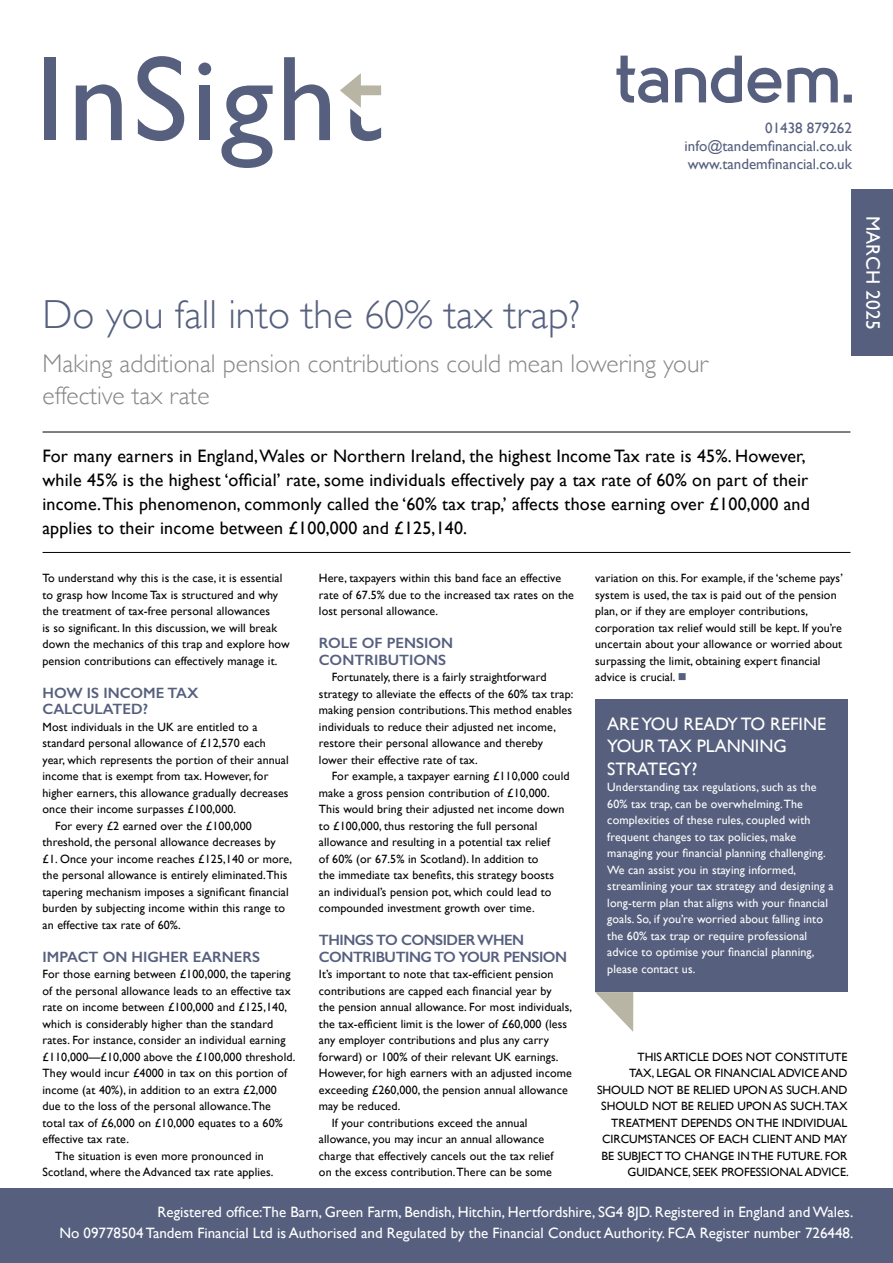
<style>
.page{position:relative;width:893px;height:1263px;background:#fff}
.page>*{position:absolute;margin:0;border:0;box-sizing:border-box;transform-origin:0 0}
.t1{font:300 40.5px "Gill Sans";color:#56607e}
.t2{font:300 25.5px/31.5px "Gill Sans";color:#878787}
.t3{font:19.5px "Gill Sans";letter-spacing:.01em;color:#fff}
.t4{font:18px/24px "Gill Sans";letter-spacing:.01em;color:#000}
.t5{font:18px/22.5px "Gill Sans";color:#fff}
.t6{font:15px/21px "Gill Sans";color:#fff;text-align:right}
.t7{font:600 15px/16.5px "Gill Sans";color:#56607e}
.t8{font:15px/18px "Gill Sans";color:#56607e;text-align:justify}
.t9{font:600 15px/16.5px "Gill Sans";letter-spacing:-.03em;color:#56607e}
.t10{font:12px/16.5px "Gill Sans";letter-spacing:.01em;color:#000}
.t11{font:12px/16.5px "Gill Sans";letter-spacing:.01em;color:#fff}
.s1{color:#56607e}
</style>
<div class="page">
<hr style="left:43px;top:432px;width:807px;height:1px;background:#000">
<hr style="left:43px;top:552px;width:807px;height:1px;background:#000">
<svg style="left:595px;top:992px;width:38px;height:40px"></svg>
<div style="left:595px;top:699px;width:252px;height:293px;background:#56607e"></div>
<div style="left:0;top:1188px;width:893px;height:75px;background:#56607e"></div>
<svg style="left:616px;top:56px;width:236px;height:47px"></svg>
<div style="left:44px;top:57px;width:12px;height:83px;background:#56607e"></div>
<svg style="left:137px;top:56px;width:47px;height:85px"></svg>
<div style="left:199px;top:86px;width:11px;height:54px;background:#56607e"></div>
<svg style="left:76px;top:84px;width:46px;height:56px"></svg>
<svg style="left:221px;top:86px;width:52px;height:82px"></svg>
<svg style="left:198px;top:63px;width:13px;height:12px"></svg>
<svg style="left:284px;top:57px;width:46px;height:83px"></svg>
<svg style="left:340px;top:73px;width:41px;height:68px"></svg>
<div style="left:852px;top:190px;width:41px;height:166px;background:#56607e"></div>
<p class="t8" style="left:685px;top:119px;width:169px;text-indent:81px">01438 879262 info@tandemfinancial.co.uk www.tandemfinancial.co.uk</p>
<h1 class="t1" style="left:43px;top:291px;width:539px">Do you fall into the 60% tax trap?</h1>
<h2 class="t2" style="left:43px;top:348px;width:667px">Making additional pension contributions could mean lowering your effective tax rate</h2>
<h3 class="t3" style="left:884px;top:216px;width:116px;rotate:90deg">MARCH 2025</h3>
<p class="t4" style="left:43px;top:444px;width:769px">For many earners in England, Wales or Northern Ireland, the highest Income Tax rate is 45%. However, while 45% is the highest ‘official’ rate, some individuals effectively pay a tax rate of 60% on part of their income. This phenomenon, commonly called the ‘60% tax trap,’ affects those earning over £100,000 and applies to their income between £100,000 and £125,140.</p>
<p class="t10" style="left:43px;top:570px;width:249px">To understand why this is the case, it is essential to grasp how Income Tax is structured and why the treatment of tax-free personal allowances<br>is so significant. In this discussion, we will break down the mechanics of this trap and explore how pension contributions can effectively manage it.</p>
<p class="t7" style="left:43px;top:684px;width:158px">HOW IS INCOME TAX<br>CALCULATED?</p>
<p class="t10" style="left:43px;top:718px;width:216px">Most individuals in the UK are entitled to a</p>
<p class="t10" style="left:43px;top:735px;width:225px">standard personal allowance of £12,570 each</p>
<p class="t10" style="left:43px;top:751px;width:248px">year, which represents the portion of their annual</p>
<p class="t10" style="left:43px;top:768px;width:227px">income that is exempt from tax. However, for</p>
<p class="t10" style="left:43px;top:784px;width:248px">higher earners, this allowance gradually decreases</p>
<p class="t10" style="left:43px;top:801px;width:195px">once their income surpasses £100,000.</p>
<p class="t10" style="left:55px;top:817px;width:198px">For every £2 earned over the £100,000</p>
<p class="t10" style="left:43px;top:834px;width:235px">threshold, the personal allowance decreases by</p>
<p class="t10" style="left:43px;top:850px;width:251px">£1. Once your income reaches £125,140 or more,</p>
<p class="t10" style="left:43px;top:867px;width:246px">the personal allowance is entirely eliminated. This</p>
<p class="t10" style="left:43px;top:883px;width:248px">tapering mechanism imposes a significant financial</p>
<p class="t10" style="left:43px;top:900px;width:244px">burden by subjecting income within this range to</p>
<p class="t10" style="left:43px;top:916px;width:140px">an effective tax rate of 60%.</p>
<p class="t7" style="left:43px;top:948px;width:219px">IMPACT ON HIGHER EARNERS</p>
<p class="t10" style="left:43px;top:966px;width:249px">For those earning between £100,000, the tapering</p>
<p class="t10" style="left:43px;top:982px;width:250px">of the personal allowance leads to an effective tax</p>
<p class="t10" style="left:43px;top:999px;width:246px">rate on income between £100,000 and £125,140,</p>
<p class="t10" style="left:43px;top:1015px;width:232px">which is considerably higher than the standard</p>
<p class="t10" style="left:43px;top:1032px;width:244px">rates. For instance, consider an individual earning</p>
<p class="t10" style="left:43px;top:1048px;width:254px">£110,000—£10,000 above the £100,000 threshold.</p>
<p class="t10" style="left:43px;top:1065px;width:246px">They would incur £4000 in tax on this portion of</p>
<p class="t10" style="left:43px;top:1081px;width:236px">income (at 40%), in addition to an extra £2,000</p>
<p class="t10" style="left:43px;top:1098px;width:230px">due to the loss of the personal allowance. The</p>
<p class="t10" style="left:43px;top:1114px;width:242px">total tax of £6,000 on £10,000 equates to a 60%</p>
<p class="t10" style="left:43px;top:1131px;width:88px">effective tax rate.</p>
<p class="t10" style="left:55px;top:1147px;width:210px">The situation is even more pronounced in</p>
<p class="t10" style="left:43px;top:1164px;width:232px">Scotland, where the Advanced tax rate applies.</p>
<p class="t10" style="left:595px;top:570px;width:249px">variation on this. For example, if the ‘scheme pays’ system is used, the tax is paid out of the pension plan, or if they are employer contributions, corporation tax relief would still be kept. If you’re uncertain about your allowance or worried about surpassing the limit, obtaining expert financial advice is crucial. <span class="s1">■</span></p>
<p class="t10" style="left:319px;top:570px;width:257px">Here, taxpayers within this band face an effective rate of 67.5% due to the increased tax rates on the lost personal allowance.</p>
<p class="t7" style="left:319px;top:635px;width:136px">ROLE OF PENSION<br>CONTRIBUTIONS</p>
<p class="t10" style="left:319px;top:669px;width:256px;text-indent:13px">Fortunately, there is a fairly straightforward strategy to alleviate the effects of the 60% tax trap: making pension contributions. This method enables individuals to reduce their adjusted net income, restore their personal allowance and thereby lower their effective rate of tax.</p>
<p class="t10" style="left:319px;top:768px;width:252px;text-indent:13px">For example, a taxpayer earning £110,000 could make a gross pension contribution of £10,000.<br>This would bring their adjusted net income down to £100,000, thus restoring the full personal allowance and resulting in a potential tax relief<br>of 60% (or 67.5% in Scotland). In addition to<br>the immediate tax benefits, this strategy boosts<br>an individual’s pension pot, which could lead to compounded investment growth over time.</p>
<p class="t9" style="left:319px;top:932px;width:250px">THINGS TO CONSIDER WHEN<br>CONTRIBUTING TO YOUR PENSION</p>
<p class="t10" style="left:319px;top:966px;width:236px">It’s important to note that tax-efficient pension</p>
<p class="t10" style="left:319px;top:982px;width:234px">contributions are capped each financial year by</p>
<p class="t10" style="left:319px;top:999px;width:255px">the pension annual allowance. For most individuals,</p>
<p class="t10" style="left:319px;top:1015px;width:250px">the tax-efficient limit is the lower of £60,000 (less</p>
<p class="t10" style="left:319px;top:1032px;width:232px">any employer contributions and plus any carry</p>
<p class="t10" style="left:319px;top:1048px;width:241px">forward) or 100% of their relevant UK earnings.</p>
<p class="t10" style="left:319px;top:1065px;width:255px">However, for high earners with an adjusted income</p>
<p class="t10" style="left:319px;top:1081px;width:250px">exceeding £260,000, the pension annual allowance</p>
<p class="t10" style="left:319px;top:1098px;width:83px">may be reduced.</p>
<p class="t10" style="left:332px;top:1114px;width:197px">If your contributions exceed the annual</p>
<p class="t10" style="left:319px;top:1131px;width:227px">allowance, you may incur an annual allowance</p>
<p class="t10" style="left:319px;top:1147px;width:236px">charge that effectively cancels out the tax relief</p>
<p class="t10" style="left:319px;top:1164px;width:235px">on the excess contribution. There can be some</p>
<h3 class="t5" style="left:607px;top:712px;width:220px">ARE YOU READY TO REFINE<br>YOUR TAX PLANNING<br>STRATEGY?</h3>
<p class="t11" style="left:607px;top:779px;width:228px">Understanding tax regulations, such as the 60% tax trap, can be overwhelming. The complexities of these rules, coupled with frequent changes to tax policies, make managing your financial planning challenging.<br>We can assist you in staying informed, streamlining your tax strategy and designing a long-term plan that aligns with your financial goals. So, if you’re worried about falling into the 60% tax trap or require professional advice to optimise your financial planning, please contact us.</p>
<p class="t10" style="left:597px;top:1048px;width:253px;text-align:right">THIS ARTICLE DOES NOT CONSTITUTE<br>TAX, LEGAL OR FINANCIAL ADVICE AND SHOULD NOT BE RELIED UPON AS SUCH. AND SHOULD NOT BE RELIED UPON AS SUCH.TAX TREATMENT DEPENDS ON THE INDIVIDUAL CIRCUMSTANCES OF EACH CLIENT AND MAY BE SUBJECT TO CHANGE IN THE FUTURE. FOR GUIDANCE, SEEK PROFESSIONAL ADVICE.</p>
<p class="t6" style="left:59px;top:1202px;width:795px">Registered office:The Barn, Green Farm, Bendish, Hitchin, Hertfordshire, SG4 8JD. Registered in England and Wales.<br>No 09778504 Tandem Financial Ltd is Authorised and Regulated by the Financial Conduct Authority. FCA Register number 726448.</p>
</div>
